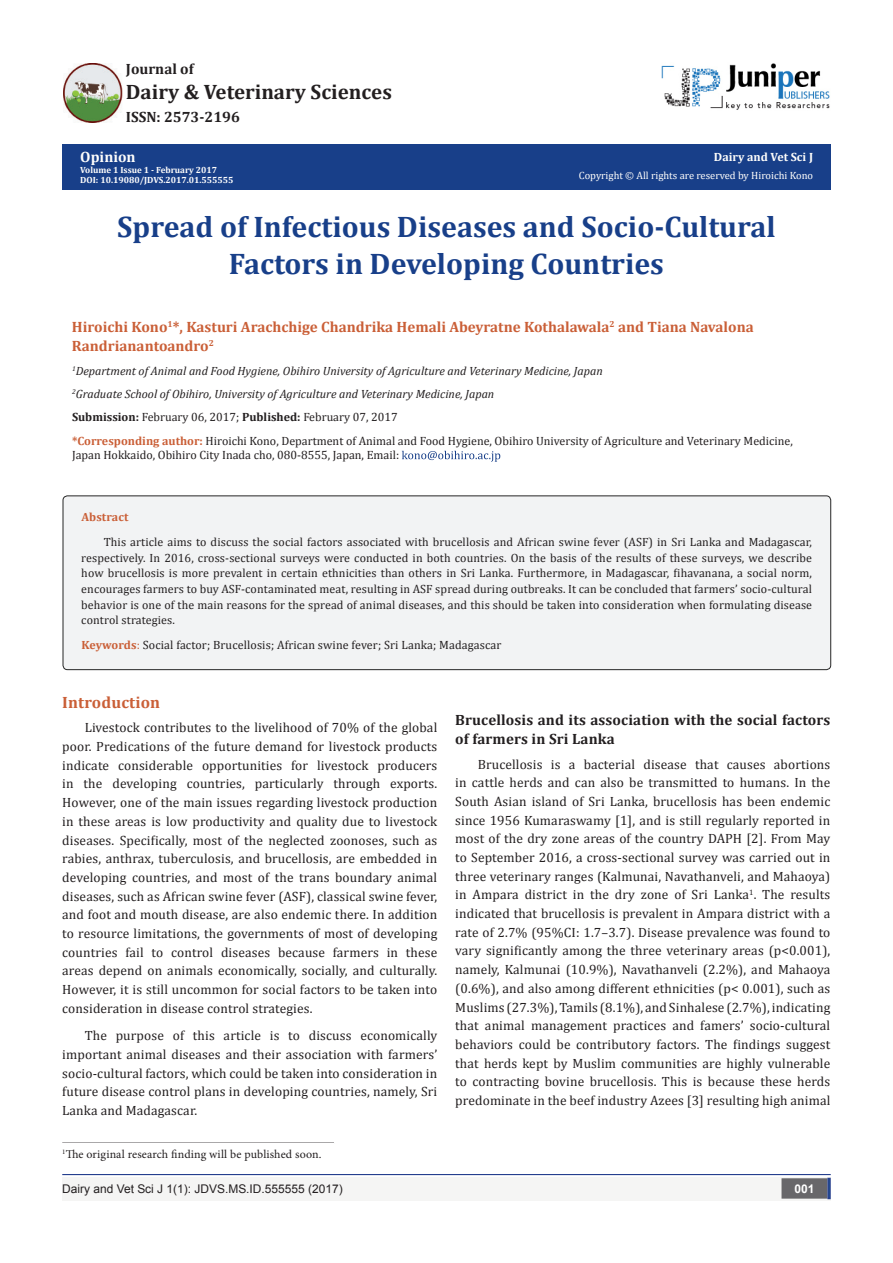
<style>
.page{position:relative;width:893px;height:1263px;background:#fff}
.page>*{position:absolute;margin:0;border:0;box-sizing:border-box;transform-origin:0 0}
.t1{font:700 29.85px/37.3px "Cambria";color:#183f89;text-align:center}
.t2{font:700 20.85px "Cambria";color:#231f20}
.t3{font:700 16.5px "Cambria";letter-spacing:.01em;color:#ca5f37}
.t4{font:700 15px "Cambria";color:#ca5f37}
.t5{font:700 15px/18.8px "Cambria";letter-spacing:.01em;color:#231f20}
.t6{font:700 15px "Cambria";color:#fffefc}
.t7{font:13.5px/18.8px "Cambria";letter-spacing:.01em;color:#231f20;text-align:justify}
.t8{font:12px/15.8px "Cambria";color:#231f20}
.t9{font:italic 12px "Cambria";color:#231f20}
.t10{font:12px "Minion Pro";letter-spacing:.01em;color:#231f20}
.t11{font:12px "Arial";color:#231f20}
.t12{font:700 12px "Cambria";color:#fffefc}
.t13{font:700 12px "Cambria";letter-spacing:.01em;color:#ca5f37}
.t14{font:700 12px "Arial";color:#fff}
.t15{font:10.5px "Cambria";color:#fffefc}
.t16{font:700 9px "Cambria";color:#fff}
.t17{font:700 9px "Cambria";color:#fffefc}
.s1{color:#fffefc}
.s2{font-weight:700}
.s3{font-weight:700;color:#ca5f37}
.s4{color:#ca5f37}
</style>
<div class="page">
<div style="left:62px;top:144px;width:769px;height:45px;background:#183f89"></div>
<svg style="left:402px;top:451px;width:98px;height:11px"></svg>
<div style="left:63px;top:496px;width:768px;height:174px;background:#f2f3f4;border-radius:4px"></div>
<div style="left:63px;top:495px;width:768px;height:175px;border:1px solid #262626;border-radius:4px"></div>
<div style="left:62px;top:1177px;width:393px;height:24px;background:#f5f5f4"></div>
<div style="left:455px;top:1177px;width:376px;height:24px;background:#f5f5f4"></div>
<div style="left:782px;top:1179px;width:45px;height:19px;background:#68676a"></div>
<div style="left:781px;top:1178px;width:46px;height:20px;border:2px solid #68676a"></div>
<svg style="left:827px;top:1178px;width:4px;height:21px"></svg>
<hr style="left:62px;top:1174px;width:769px;height:1px;background:#253f8e">
<hr style="left:62px;top:1142px;width:272px;height:2px;background:#231f20">
<div style="left:62px;top:1143px;width:272px;height:20px;background:#fff"></div>
<img style="left:661px;top:63px;width:169px;height:47px">
<img style="left:63px;top:64px;width:60px;height:58px">
<p class="t5" style="left:126px;top:59px;width:69px">Journal of</p>
<p class="t2" style="left:126px;top:78px;width:268px">Dairy &amp; Veterinary Sciences</p>
<p class="t5" style="left:126px;top:107px;width:115px">ISSN: 2573-2196</p>
<p class="t6" style="left:80px;top:146px;width:57px">Opinion</p>
<p class="t17" style="left:80px;top:163px;width:138px">Volume 1 Issue 1 - February 2017</p>
<p class="t16" style="left:80px;top:174px;width:155px"><span class="s1">DOI:</span> 10.19080/JDVS.2017.01.555555</p>
<p class="t12" style="left:714px;top:148px;width:101px">Dairy and Vet Sci J</p>
<p class="t15" style="left:579px;top:169px;width:236px">Copyright © All rights are reserved by Hiroichi Kono</p>
<p class="t1" style="left:117px;top:207px;width:660px">Spread of Infectious Diseases and Socio-Cultural<br>Factors in Developing Countries</p>
<p class="t4" style="left:72px;top:316px;width:683px">Hiroichi Kono<sup>1</sup>*, Kasturi Arachchige Chandrika Hemali Abeyratne Kothalawala<sup>2</sup> and Tiana Navalona</p>
<p class="t4" style="left:72px;top:336px;width:144px">Randrianantoandro<sup>2</sup></p>
<p class="t9" style="left:72px;top:362px;width:532px"><sup>1</sup>Department of Animal and Food Hygiene, Obihiro University of Agriculture and Veterinary Medicine, Japan</p>
<p class="t9" style="left:72px;top:385px;width:424px"><sup>2</sup>Graduate School of Obihiro, University of Agriculture and Veterinary Medicine, Japan</p>
<p class="t8" style="left:72px;top:409px;width:327px"><span class="s2">Submission:</span> February 06, 2017; <span class="s2">Published:</span> February 07, 2017</p>
<p class="t8" style="left:72px;top:433px;width:722px;line-height:14.4px"><span class="s3">*Corresponding author:</span> Hiroichi Kono, Department of Animal and Food Hygiene, Obihiro University of Agriculture and Veterinary Medicine,<br>Japan Hokkaido, Obihiro City Inada cho, 080-8555, Japan, Email:</p>
<p class="t13" style="left:81px;top:509px;width:49px">Abstract</p>
<p class="t8" style="left:81px;top:534px;width:732px;text-align:justify;text-indent:22px">This article aims to discuss the social factors associated with brucellosis and African swine fever (ASF) in Sri Lanka and Madagascar, respectively. In 2016, cross-sectional surveys were conducted in both countries. On the basis of the results of these surveys, we describe how brucellosis is more prevalent in certain ethnicities than others in Sri Lanka. Furthermore, in Madagascar, fihavanana, a social norm, encourages farmers to buy ASF-contaminated meat, resulting in ASF spread during outbreaks. It can be concluded that farmers’ socio-cultural behavior is one of the main reasons for the spread of animal diseases, and this should be taken into consideration when formulating disease control strategies.</p>
<p class="t8" style="left:81px;top:637px;width:421px"><span class="s3">Keywords</span><span class="s4">:</span> Social factor; Brucellosis; African swine fever; Sri Lanka; Madagascar</p>
<p class="t3" style="left:62px;top:690px;width:99px">Introduction</p>
<p class="t7" style="left:62px;top:718px;width:377px;text-indent:22px">Livestock contributes to the livelihood of 70% of the global poor. Predications of the future demand for livestock products indicate considerable opportunities for livestock producers in the developing countries, particularly through exports.<br>However, one of the main issues regarding livestock production in these areas is low productivity and quality due to livestock diseases. Specifically, most of the neglected zoonoses, such as rabies, anthrax, tuberculosis, and brucellosis, are embedded in developing countries, and most of the trans boundary animal diseases, such as African swine fever (ASF), classical swine fever, and foot and mouth disease, are also endemic there. In addition to resource limitations, the governments of most of developing countries fail to control diseases because farmers in these areas depend on animals economically, socially, and culturally.<br>However, it is still uncommon for social factors to be taken into consideration in disease control strategies.</p>
<p class="t7" style="left:62px;top:1026px;width:377px;text-indent:22px">The purpose of this article is to discuss economically important animal diseases and their association with farmers’ socio-cultural factors, which could be taken into consideration in future disease control plans in developing countries, namely, Sri Lanka and Madagascar.</p>
<p class="t10" style="left:62px;top:1146px;width:261px"><sup>1</sup>The original research finding will be published soon.</p>
<p class="t5" style="left:455px;top:710px;width:376px">Brucellosis and its association with the social factors of farmers in Sri Lanka</p>
<p class="t7" style="left:455px;top:755px;width:377px;text-indent:22px">Brucellosis is a bacterial disease that causes abortions in cattle herds and can also be transmitted to humans. In the South Asian island of Sri Lanka, brucellosis has been endemic since 1956 Kumaraswamy [1], and is still regularly reported in most of the dry zone areas of the country DAPH [2]. From May to September 2016, a cross-sectional survey was carried out in three veterinary ranges (Kalmunai, Navathanveli, and Mahaoya) in Ampara district in the dry zone of Sri Lanka<sup>1</sup>. The results indicated that brucellosis is prevalent in Ampara district with a rate of 2.7% (95%CI: 1.7–3.7). Disease prevalence was found to vary significantly among the three veterinary areas (p&lt;0.001), namely, Kalmunai (10.9%), Navathanveli (2.2%), and Mahaoya (0.6%), and also among different ethnicities (p&lt; 0.001), such as Muslims (27.3%), Tamils (8.1%), and Sinhalese (2.7%), indicating that animal management practices and famers’ socio-cultural behaviors could be contributory factors. The findings suggest that herds kept by Muslim communities are highly vulnerable to contracting bovine brucellosis. This is because these herds predominate in the beef industry Azees [3] resulting high animal</p>
<p class="t11" style="left:62px;top:1181px;width:282px">Dairy and Vet Sci J 1(1): JDVS.MS.ID.555555 (2017)</p>
<p class="t14" style="left:794px;top:1180px;width:22px">001</p>
</div>
